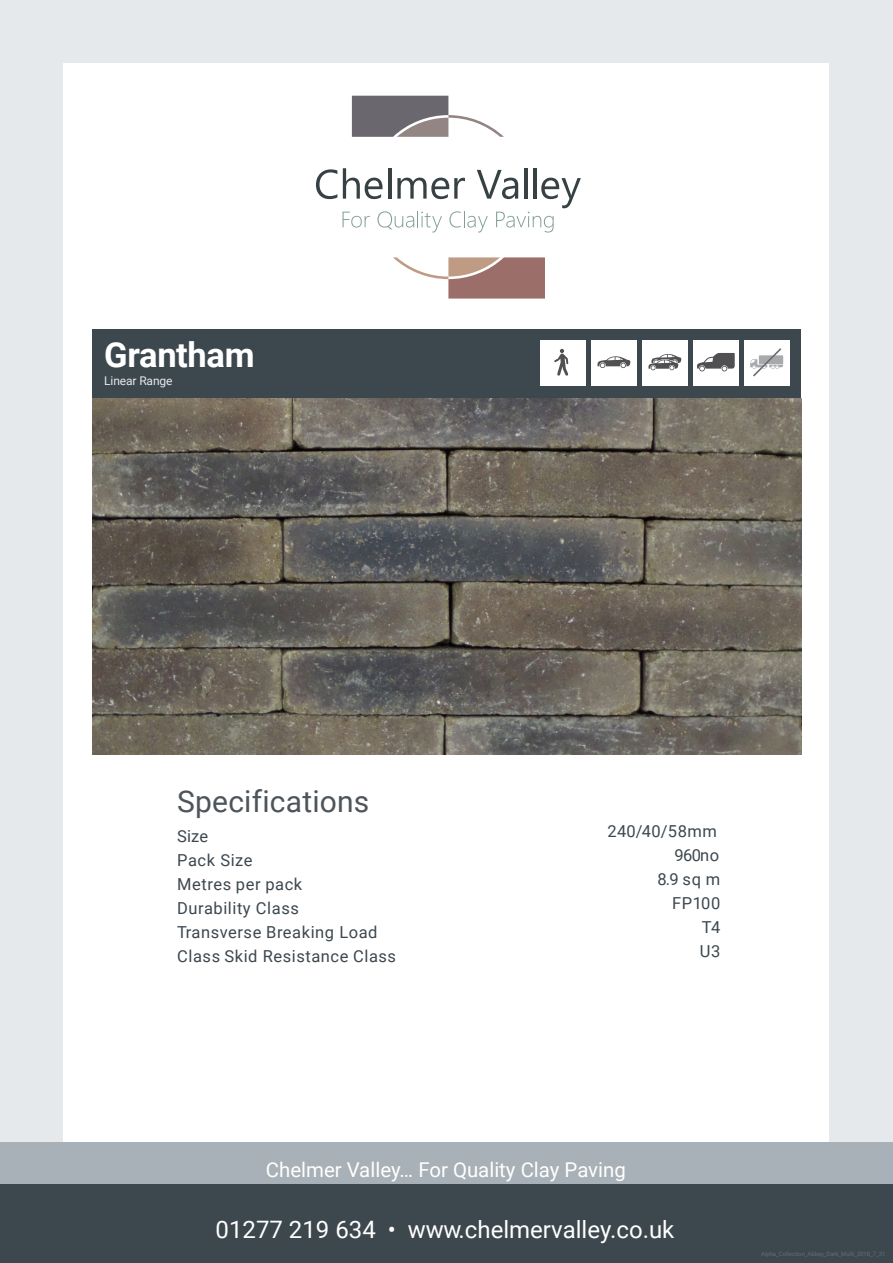
<style>
.page{position:relative;width:893px;height:1263px;background:#e6e9ec}
.page>*{position:absolute;margin:0;border:0;box-sizing:border-box;transform-origin:0 0}
.ParaStyle01-Leading{font:700 34.5px "Roboto";letter-spacing:-.01em;color:#fff}
.ParaStyle01-Leading-2{font:30px "Roboto";letter-spacing:.005em;color:#4d545a}
.ParaStyle01-Leading-3{font:24px "Roboto";color:#fff}
.ParaStyle01-Leading-4{font:20.4px "Roboto";color:#fff}
.ParaStyle03-Leading{font:16.5px/24px "Roboto";letter-spacing:.035em;color:#3d474e}
.ParaStyle04-Leading{font:16.5px "Roboto";letter-spacing:.035em;color:#3d474e}
.ParaStyle01-Leading-5{font:16.5px "Roboto";color:#3d474e}
.ParaStyle01-Leading-6{font:12px "Roboto";letter-spacing:-.01em;color:#e6e9ec}
</style>
<div class="page">
<div style="left:64px;top:64px;width:765px;height:1135px;background:#fff"></div>
<div style="left:93px;top:330px;width:708px;height:69px;background:#3d474e"></div>
<img style="left:93px;top:399px;width:708px;height:356px">
<div style="left:0;top:1184px;width:893px;height:79px;background:#3d474e"></div>
<div style="left:0;top:1143px;width:893px;height:41px;background:#a8b1b7"></div>
<div style="left:540px;top:340px;width:45px;height:45px;background:#fff"></div>
<svg style="left:554px;top:349px;width:14px;height:27px"></svg>
<div style="left:591px;top:340px;width:45px;height:45px;background:#fff"></div>
<svg style="left:597px;top:356px;width:33px;height:12px"></svg>
<div style="left:642px;top:340px;width:45px;height:45px;background:#fff"></div>
<svg style="left:648px;top:354px;width:33px;height:16px"></svg>
<div style="left:693px;top:340px;width:45px;height:45px;background:#fff"></div>
<svg style="left:697px;top:353px;width:38px;height:18px"></svg>
<div style="left:744px;top:340px;width:45px;height:45px;background:#fff"></div>
<svg style="left:750px;top:348px;width:33px;height:29px"></svg>
<svg style="left:316px;top:169px;width:21px;height:30px"></svg>
<svg style="left:343px;top:168px;width:238px;height:65px"></svg>
<svg style="left:393px;top:257px;width:152px;height:42px"></svg>
<svg style="left:352px;top:96px;width:152px;height:41px"></svg>
<p class="ParaStyle01-Leading" style="left:104px;top:330px;width:152px">Grantham</p>
<p class="ParaStyle01-Leading-6" style="left:104px;top:373px;width:70px">Linear Range</p>
<p class="ParaStyle01-Leading-2" style="left:177px;top:780px;width:194px">Specifications</p>
<p class="ParaStyle01-Leading-5" style="left:177px;top:824px;width:32px">Size</p>
<p class="ParaStyle03-Leading" style="left:177px;top:847px;width:77px">Pack Size</p>
<p class="ParaStyle03-Leading" style="left:177px;top:871px;width:126px">Metres per pack</p>
<p class="ParaStyle03-Leading" style="left:177px;top:895px;width:123px">Durability Class</p>
<p class="ParaStyle03-Leading" style="left:177px;top:919px;width:220px">Transverse Breaking Load<br>Class Skid Resistance Class</p>
<p class="ParaStyle03-Leading" style="left:608px;top:818px;width:111px">240/40/58mm</p>
<p class="ParaStyle03-Leading" style="left:675px;top:842px;width:46px">960no</p>
<p class="ParaStyle04-Leading" style="left:657px;top:867px;width:64px">8.9 sq m</p>
<p class="ParaStyle04-Leading" style="left:672px;top:891px;width:50px">FP100</p>
<p class="ParaStyle04-Leading" style="left:702px;top:915px;width:20px">T4</p>
<p class="ParaStyle04-Leading" style="left:700px;top:939px;width:22px">U3</p>
<p class="ParaStyle01-Leading-4" style="left:266px;top:1156px;width:362px">Chelmer Valley… For Quality Clay Paving</p>
<p class="ParaStyle01-Leading-3" style="left:216px;top:1212px;width:460px">01277 219 634 • www.chelmervalley.co.uk</p>
</div>
